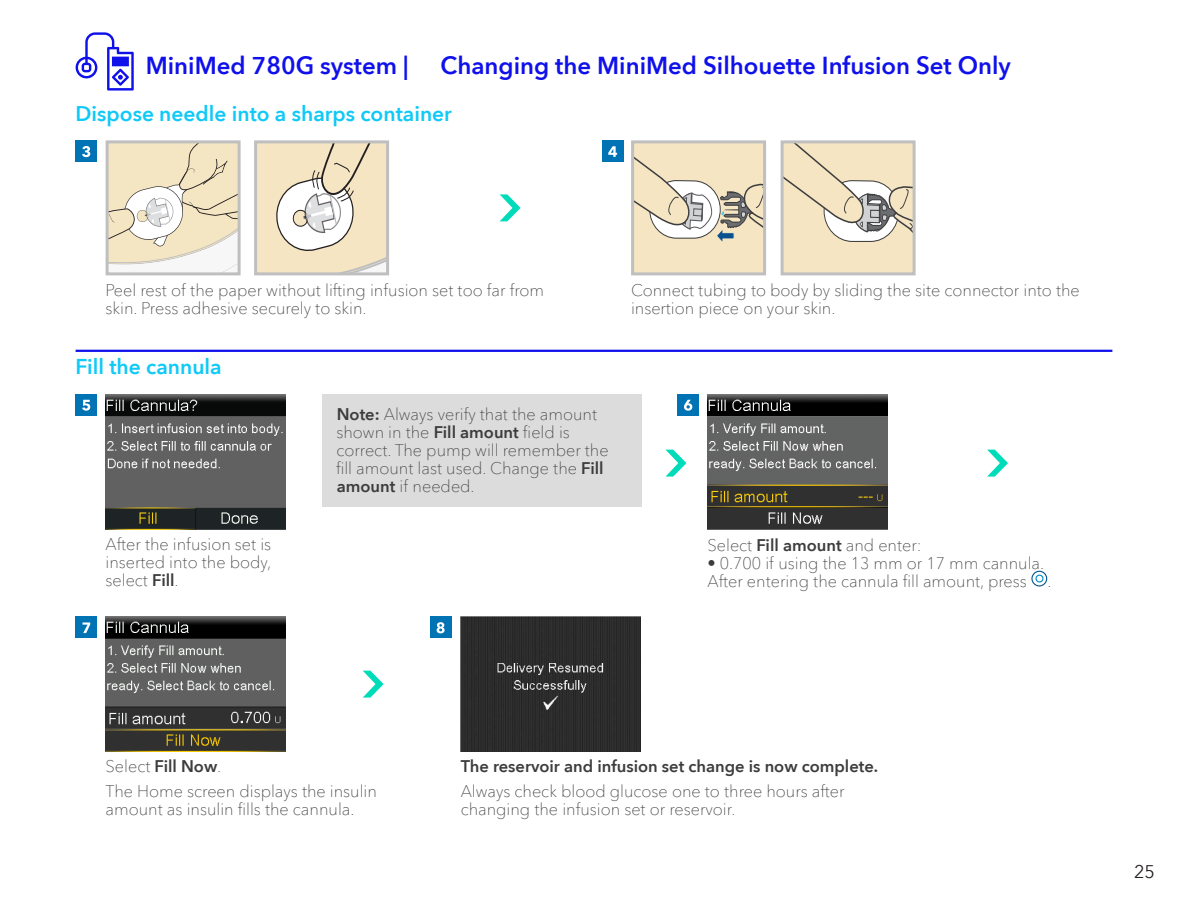
<style>
.page{position:relative;width:1188px;height:918px;background:#fff}
.page>*{position:absolute;margin:0;border:0;box-sizing:border-box;transform-origin:0 0}
.t1{font:600 24px "Avenir Next World";color:#1010eb}
.t2{font:600 21px "Avenir Next World";color:#0fc9f7}
.t3{font:18px "Avenir Next World";color:#231f20}
.t4{font:100 16.5px/18px "Avenir Next World";color:#3c3c3c}
.t5{font:600 16.5px "Avenir Next World";color:#3c3c3c}
.s1{font-weight:600}
</style>
<div class="page">
<svg style="left:76px;top:32px;width:58px;height:59px"></svg>
<img style="left:106px;top:617px;width:180px;height:135px">
<div style="left:76px;top:617px;width:21px;height:21px;background:#0073b4"></div>
<svg style="left:82px;top:622px;width:8px;height:11px"></svg>
<div style="left:430px;top:617px;width:21px;height:21px;background:#0073b4"></div>
<svg style="left:437px;top:622px;width:8px;height:11px"></svg>
<div style="left:461px;top:617px;width:179px;height:135px;background:#2c2c2c"></div>
<svg style="left:363px;top:671px;width:21px;height:27px"></svg>
<div style="left:76px;top:140px;width:21px;height:22px;background:#0073b4"></div>
<svg style="left:82px;top:146px;width:8px;height:11px"></svg>
<div style="left:602px;top:140px;width:22px;height:22px;background:#0073b4"></div>
<svg style="left:608px;top:146px;width:9px;height:11px"></svg>
<div style="left:76px;top:394px;width:21px;height:22px;background:#0073b4"></div>
<svg style="left:82px;top:400px;width:8px;height:11px"></svg>
<img style="left:106px;top:395px;width:180px;height:135px">
<div style="left:1035px;top:575px;width:9px;height:7px;border:1px solid #008acb;border-radius:50%"></div>
<div style="left:1031px;top:571px;width:16px;height:16px;border:1px solid #02528e;border-radius:50%"></div>
<img style="left:708px;top:395px;width:180px;height:135px">
<div style="left:677px;top:394px;width:22px;height:22px;background:#0073b4"></div>
<svg style="left:684px;top:400px;width:8px;height:11px"></svg>
<svg style="left:666px;top:450px;width:20px;height:27px"></svg>
<svg style="left:987px;top:450px;width:21px;height:27px"></svg>
<div style="left:322px;top:394px;width:320px;height:112px;background:#dcdcdc"></div>
<svg style="left:110px;top:144px;width:127px;height:127px"></svg>
<div style="left:106px;top:140px;width:135px;height:135px;border:3px solid #bfbfbf"></div>
<div style="left:633px;top:142px;width:132px;height:132px;background:#f5e5c3"></div>
<svg style="left:635px;top:157px;width:127px;height:85px"></svg>
<div style="left:631px;top:140px;width:135px;height:135px;border:3px solid #bfbfbf"></div>
<svg style="left:500px;top:194px;width:21px;height:27px"></svg>
<svg style="left:258px;top:144px;width:127px;height:127px"></svg>
<div style="left:254px;top:140px;width:135px;height:135px;border:3px solid #bfbfbf"></div>
<div style="left:782px;top:142px;width:132px;height:132px;background:#f5e5c3"></div>
<svg style="left:785px;top:144px;width:127px;height:98px"></svg>
<div style="left:781px;top:140px;width:135px;height:135px;border:3px solid #bfbfbf"></div>
<hr style="left:76px;top:350px;width:1036px;height:2px;background:#1010eb">
<h1 class="t1" style="left:146px;top:52px;width:264px">MiniMed 780G system |</h1>
<h1 class="t1" style="left:441px;top:52px;width:572px">Changing the MiniMed Silhouette Infusion Set Only</h1>
<p class="t2" style="left:76px;top:102px;width:378px">Dispose needle into a sharps container</p>
<p class="t4" style="left:106px;top:282px;width:440px">Peel rest of the paper without lifting infusion set too far from skin. Press adhesive securely to skin.</p>
<p class="t4" style="left:631px;top:282px;width:450px">Connect tubing to body by sliding the site connector into the insertion piece on your skin.</p>
<p class="t2" style="left:76px;top:354px;width:148px">Fill the cannula</p>
<p class="t4" style="left:336px;top:406px;width:274px"><span class="s1">Note:</span> Always verify that the amount shown in the <span class="s1">Fill amount</span> field is correct. The pump will remember the fill amount last used. Change the <span class="s1">Fill amount</span> if needed.</p>
<p class="t4" style="left:106px;top:536px;width:167px;text-align:justify">After the infusion set is inserted into the body, select <span class="s1">Fill</span>.</p>
<p class="t4" style="left:708px;top:536px;width:216px">Select <span class="s1">Fill amount</span> and enter:</p>
<p class="t4" style="left:708px;top:554px;width:338px">• 0.700 if using the 13 mm or 17 mm cannula.<br>After entering the cannula fill amount, press</p>
<p class="t4" style="left:1048px;top:572px;width:6px">.</p>
<p class="t4" style="left:106px;top:754px;width:273px;line-height:24.8px">Select <span class="s1">Fill Now</span>.<br>The Home screen displays the insulin</p>
<p class="t4" style="left:106px;top:800px;width:250px">amount as insulin fills the cannula.</p>
<p class="t5" style="left:461px;top:757px;width:419px">The reservoir and infusion set change is now complete.</p>
<p class="t4" style="left:461px;top:782px;width:385px">Always check blood glucose one to three hours after changing the infusion set or reservoir.</p>
<p class="t3" style="left:1134px;top:857px;width:22px">25</p>
</div>
